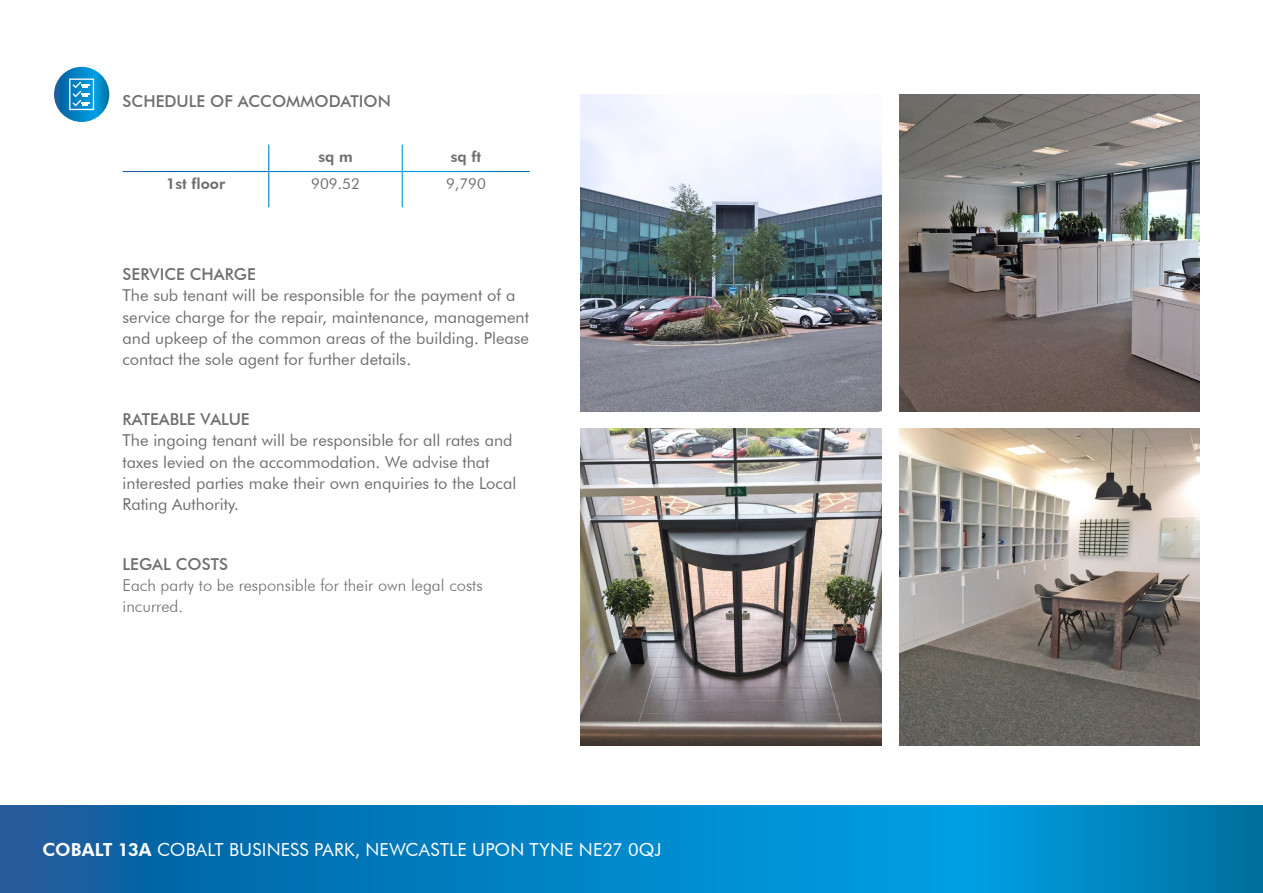
<style>
.page{position:relative;width:1263px;height:893px;background:#fff}
.page>*{position:absolute;margin:0;border:0;box-sizing:border-box;transform-origin:0 0}
.t1{font:18px "Futura BT";letter-spacing:.01em;color:#fff}
.t2{font:16.35px/21.3px "Futura BT";color:#706f6f}
.t3{font:500 16.35px "Futura BT";color:#706f6f}
.t4{font:300 16.35px/21.3px "Futura BT";color:#706f6f}
.t5{font:800 15px "Futura BT";color:#706f6f}
.t6{font:15px "Futura BT";color:#706f6f}
.s1{font-weight:800}
</style>
<div class="page">
<svg style="left:0;top:805px;width:1263px;height:88px;background:#0280bf"></svg>
<svg style="left:54px;top:67px;width:55px;height:55px;background:#0681c0"></svg>
<svg style="left:69px;top:78px;width:25px;height:32px"></svg>
<img style="left:581px;top:94px;width:300px;height:317px">
<img style="left:581px;top:428px;width:300px;height:318px">
<img style="left:899px;top:94px;width:301px;height:317px">
<img style="left:899px;top:428px;width:301px;height:318px">
<svg style="left:268px;top:145px;width:1px;height:26px"></svg>
<svg style="left:402px;top:145px;width:1px;height:26px"></svg>
<p class="t3" style="left:123px;top:91px;width:270px">SCHEDULE OF ACCOMMODATION</p>
<p class="t5" style="left:318px;top:148px;width:36px">sq m</p>
<p class="t5" style="left:451px;top:148px;width:32px">sq ft</p>
<p class="t5" style="left:166px;top:174px;width:60px">1st floor</p>
<p class="t6" style="left:311px;top:174px;width:50px">909.52</p>
<p class="t6" style="left:446px;top:174px;width:41px">9,790</p>
<p class="t3" style="left:123px;top:264px;width:135px">SERVICE CHARGE</p>
<p class="t2" style="left:123px;top:285px;width:408px">The sub tenant will be responsible for the payment of a service charge for the repair, maintenance, management and upkeep of the common areas of the building. Please contact the sole agent for further details.</p>
<p class="t3" style="left:123px;top:409px;width:128px">RATEABLE VALUE</p>
<p class="t2" style="left:123px;top:430px;width:395px">The ingoing tenant will be responsible for all rates and taxes levied on the accommodation. We advise that interested parties make their own enquiries to the Local Rating Authority.</p>
<p class="t3" style="left:123px;top:554px;width:107px">LEGAL COSTS</p>
<p class="t4" style="left:123px;top:574px;width:361px">Each party to be responsible for their own legal costs incurred.</p>
<p class="t1" style="left:43px;top:838px;width:620px"><span class="s1">COBALT 13A</span> COBALT BUSINESS PARK, NEWCASTLE UPON TYNE NE27 0QJ</p>
</div>
